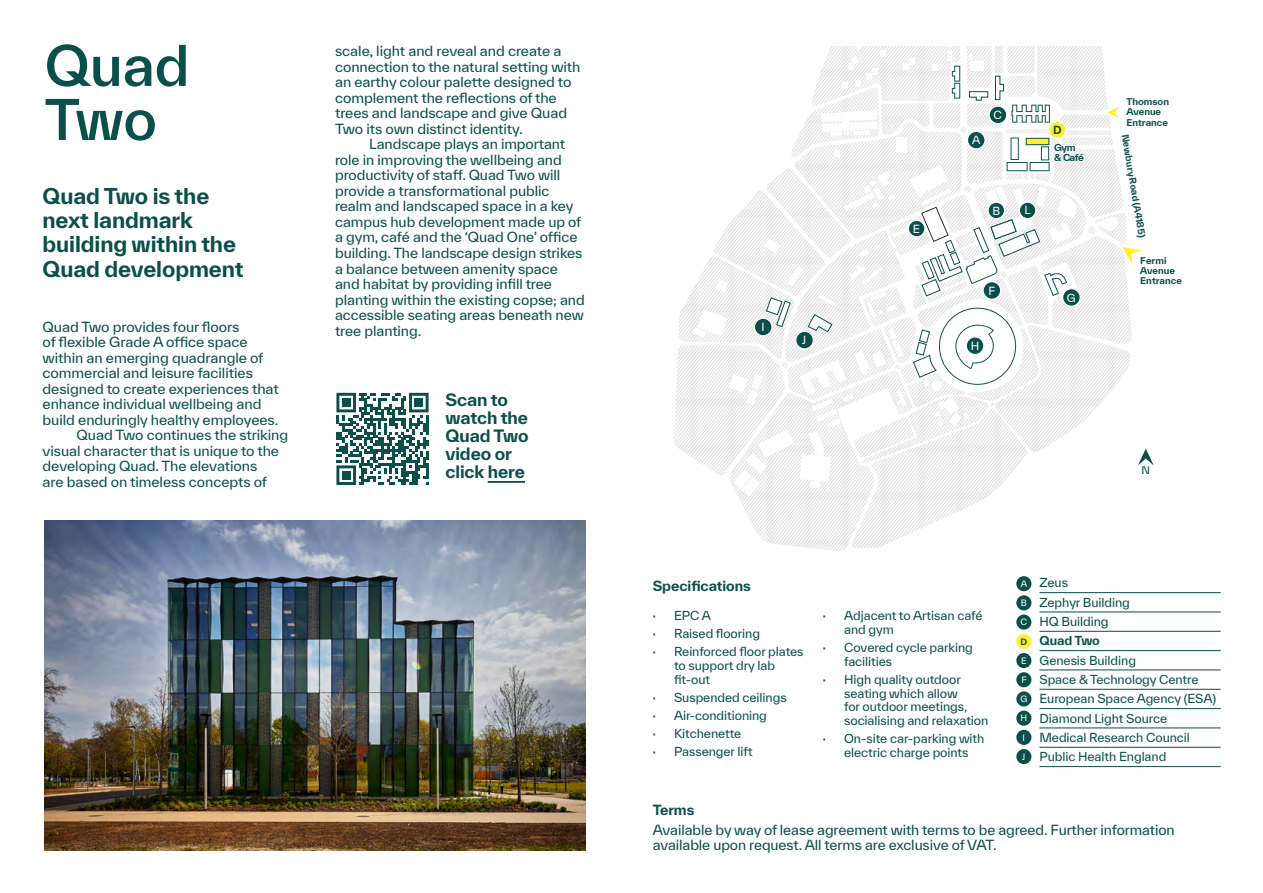
<style>
.page{position:relative;width:1263px;height:893px;background:#fff}
.page>*{position:absolute;margin:0;border:0;box-sizing:border-box;transform-origin:0 0}
.t1{font:500 54px/54px "TWK Everett";letter-spacing:-.005em;color:#0a4f49}
.t2{font:700 21px/24.2px "TWK Everett";letter-spacing:-.005em;color:#0a4f49}
.t3{font:700 16.5px/18px "TWK Everett";letter-spacing:-.005em;color:#0a4f49}
.t4{font:13.5px/15.6px "TWK Everett";letter-spacing:-.005em;color:#0a4f49}
.t5{font:700 13.5px "TWK Everett";letter-spacing:-.005em;color:#0a4f49}
.t6{font:12px/19.4px "TWK Everett";letter-spacing:-.005em;color:#0a4f49}
.t7{font:700 12px "TWK Everett";letter-spacing:-.005em;color:#0a4f49}
.t8{font:10.8px "TWK Everett";color:#fff}
.t9{font:700 10.8px "TWK Everett";color:#0a4f49}
.t10{font:10.2px "TWK Everett";color:#0a4f49}
.t11{font:700 9.3px/9.3px "TWK Everett";letter-spacing:-.055em;color:#0a4f49}
.t12{font:700 9px/10.2px "TWK Everett";color:#0a4f49}
.t13{font:8.55px "TWK Everett";color:#fff}
.t14{font:700 8.55px "TWK Everett";color:#0a4f49}
.s1{font-weight:700}
</style>
<div class="page">
<svg style="left:674px;top:46px;width:465px;height:505px"></svg>
<svg style="left:693px;top:47px;width:384px;height:449px"></svg>
<svg style="left:1138px;top:449px;width:16px;height:16px"></svg>
<div style="left:988px;top:202px;width:16px;height:17px;background:#0a4f49;border-radius:50%"></div>
<div style="left:987px;top:202px;width:18px;height:17px;border:1px solid #fff;border-radius:50%"></div>
<div style="left:1019px;top:202px;width:17px;height:17px;background:#0a4f49;border:1px solid #fff;border-radius:50%"></div>
<div style="left:1047px;top:120px;width:20px;height:19px;background:#ffef2c;border:2px solid #fff;border-radius:50%"></div>
<div style="left:989px;top:106px;width:18px;height:18px;background:#0a4f49;border-radius:50%"></div>
<div style="left:988px;top:106px;width:19px;height:18px;border:1px solid #fff;border-radius:50%"></div>
<div style="left:967px;top:131px;width:18px;height:18px;background:#0a4f49;border-radius:50%"></div>
<div style="left:967px;top:131px;width:18px;height:18px;border:1px solid #fff;border-radius:50%"></div>
<div style="left:983px;top:282px;width:18px;height:17px;background:#0a4f49;border-radius:50%"></div>
<div style="left:982px;top:281px;width:19px;height:19px;border:1px solid #fff;border-radius:50%"></div>
<div style="left:1063px;top:289px;width:17px;height:17px;background:#0a4f49;border-radius:50%"></div>
<div style="left:1062px;top:288px;width:19px;height:19px;border:1px solid #fff;border-radius:50%"></div>
<div style="left:966px;top:337px;width:18px;height:17px;background:#0a4f49;border-radius:50%"></div>
<div style="left:966px;top:336px;width:18px;height:19px;border:1px solid #fff;border-radius:50%"></div>
<div style="left:754px;top:318px;width:18px;height:18px;background:#0a4f49;border-radius:50%"></div>
<div style="left:796px;top:331px;width:17px;height:18px;background:#0a4f49;border-radius:50%"></div>
<div style="left:795px;top:331px;width:19px;height:18px;border:1px solid #fff;border-radius:50%"></div>
<div style="left:754px;top:318px;width:18px;height:18px;border:1px solid #fff;border-radius:50%"></div>
<svg style="left:1107px;top:107px;width:13px;height:11px"></svg>
<svg style="left:1122px;top:247px;width:20px;height:18px"></svg>
<div style="left:908px;top:220px;width:17px;height:17px;background:#0a4f49;border-radius:50%"></div>
<div style="left:908px;top:220px;width:17px;height:17px;border:1px solid #fff;border-radius:50%"></div>
<hr style="left:1039px;top:592px;width:181px;height:1px;background:#0a4f49">
<hr style="left:1039px;top:612px;width:181px;height:1px;background:#0a4f49">
<hr style="left:1039px;top:631px;width:181px;height:1px;background:#0a4f49">
<hr style="left:1039px;top:650px;width:181px;height:1px;background:#0a4f49">
<hr style="left:1039px;top:670px;width:181px;height:1px;background:#0a4f49">
<hr style="left:1039px;top:689px;width:181px;height:1px;background:#0a4f49">
<hr style="left:1039px;top:708px;width:181px;height:1px;background:#0a4f49">
<hr style="left:1039px;top:728px;width:181px;height:1px;background:#0a4f49">
<hr style="left:1039px;top:747px;width:181px;height:1px;background:#0a4f49">
<hr style="left:1039px;top:766px;width:181px;height:1px;background:#0a4f49">
<div style="left:1016px;top:576px;width:15px;height:15px;background:#0a4f49;border-radius:50%"></div>
<div style="left:1016px;top:595px;width:15px;height:15px;background:#0a4f49;border-radius:50%"></div>
<div style="left:1016px;top:615px;width:15px;height:15px;background:#0a4f49;border-radius:50%"></div>
<div style="left:1016px;top:634px;width:15px;height:15px;background:#ffef2c;border-radius:50%"></div>
<div style="left:1016px;top:653px;width:15px;height:15px;background:#0a4f49;border-radius:50%"></div>
<div style="left:1016px;top:672px;width:15px;height:15px;background:#0a4f49;border-radius:50%"></div>
<div style="left:1016px;top:691px;width:15px;height:15px;background:#0a4f49;border-radius:50%"></div>
<div style="left:1016px;top:711px;width:15px;height:15px;background:#0a4f49;border-radius:50%"></div>
<div style="left:1016px;top:730px;width:15px;height:15px;background:#0a4f49;border-radius:50%"></div>
<div style="left:1016px;top:749px;width:15px;height:15px;background:#0a4f49;border-radius:50%"></div>
<img style="left:45px;top:521px;width:541px;height:329px">
<svg style="left:336px;top:393px;width:93px;height:92px"></svg>
<div style="left:342px;top:398px;width:8px;height:9px;background:#0a4f49"></div>
<div style="left:415px;top:398px;width:8px;height:9px;background:#0a4f49"></div>
<div style="left:342px;top:471px;width:8px;height:8px;background:#0a4f49"></div>
<hr style="left:488px;top:481px;width:37px;height:2px;background:#0a4f49">
<h1 class="t1" style="left:45px;top:38px;width:146px">Quad<br>Two</h1>
<p class="t4" style="left:335px;top:43px;width:247px">scale, light and reveal and create a connection to the natural setting with an earthy colour palette designed to complement the reflections of the trees and landscape and give Quad Two its own distinct identity.</p>
<p class="t4" style="left:335px;top:136px;width:251px;text-indent:34px">Landscape plays an important role in improving the wellbeing and productivity of staff. Quad Two will provide a transformational public realm and landscaped space in a key campus hub development made up of a gym, café and the ‘Quad One’ office building. The landscape design strikes a balance between amenity space and habitat by providing infill tree planting within the existing copse; and accessible seating areas beneath new</p>
<h2 class="t2" style="left:43px;top:184px;width:203px">Quad Two is the next landmark building within the<br>Quad development</h2>
<p class="t4" style="left:43px;top:319px;width:198px">Quad Two provides four floors</p>
<p class="t4" style="left:335px;top:323px;width:88px">tree planting.</p>
<p class="t4" style="left:43px;top:334px;width:207px">of flexible Grade A office space</p>
<p class="t4" style="left:43px;top:350px;width:222px">within an emerging quadrangle of</p>
<p class="t4" style="left:43px;top:365px;width:212px">commercial and leisure facilities</p>
<p class="t4" style="left:43px;top:381px;width:238px">designed to create experiences that</p>
<p class="t4" style="left:43px;top:396px;width:220px">enhance individual wellbeing and</p>
<p class="t4" style="left:43px;top:412px;width:237px">build enduringly healthy employees.</p>
<p class="t4" style="left:77px;top:427px;width:213px">Quad Two continues the striking</p>
<p class="t4" style="left:43px;top:443px;width:238px">visual character that is unique to the</p>
<p class="t4" style="left:43px;top:458px;width:216px">developing Quad. The elevations</p>
<p class="t4" style="left:43px;top:474px;width:226px">are based on timeless concepts of</p>
<p class="t3" style="left:445px;top:391px;width:85px">Scan to watch the<br>Quad Two video or click here</p>
<p class="t8" style="left:762px;top:319px;width:5px">I</p>
<p class="t8" style="left:802px;top:333px;width:6px">J</p>
<p class="t8" style="left:913px;top:221px;width:9px">E</p>
<p class="t8" style="left:972px;top:133px;width:10px">A</p>
<p class="t8" style="left:993px;top:107px;width:10px">C</p>
<p class="t8" style="left:992px;top:203px;width:9px">B</p>
<p class="t8" style="left:1024px;top:203px;width:8px">L</p>
<p class="t9" style="left:1053px;top:122px;width:10px">D</p>
<p class="t11" style="left:1054px;top:143px;width:31px">Gym &amp; Café</p>
<p class="t8" style="left:988px;top:283px;width:8px">F</p>
<p class="t8" style="left:971px;top:338px;width:10px">H</p>
<p class="t8" style="left:1067px;top:290px;width:10px">G</p>
<p class="t12" style="left:1126px;top:97px;width:44px">Thomson<br>Avenue<br>Entrance</p>
<p class="t12" style="left:1130px;top:133px;width:106px;rotate:80deg">NewburyRoad(A4185)</p>
<p class="t12" style="left:1140px;top:255px;width:43px">Fermi<br>Avenue<br>Entrance</p>
<p class="t10" style="left:1141px;top:463px;width:10px">N</p>
<p class="t5" style="left:653px;top:576px;width:100px">Specifications</p>
<p class="t6" style="left:653px;top:606px;width:152px;line-height:18px"><span class="s1">·</span> EPC A<br><span class="s1">·</span> Raised flooring<br><span class="s1">·</span> Reinforced floor plates</p>
<p class="t6" style="left:674px;top:658px;width:103px;line-height:13.8px">to support dry lab fit-out</p>
<p class="t6" style="left:653px;top:688px;width:135px;line-height:18px"><span class="s1">·</span> Suspended ceilings <span class="s1">·</span> Air-conditioning<br><span class="s1">·</span> Kitchenette<br><span class="s1">·</span> Passenger lift</p>
<p class="t6" style="left:844px;top:608px;width:140px;line-height:13.8px;text-indent:-21px"><span class="s1">·</span> Adjacent to Artisan café and gym</p>
<p class="t6" style="left:844px;top:640px;width:130px;line-height:13.8px;text-indent:-21px"><span class="s1">·</span> Covered cycle parking facilities</p>
<p class="t6" style="left:844px;top:672px;width:146px;line-height:13.8px;text-indent:-21px"><span class="s1">·</span> High quality outdoor seating which allow<br>for outdoor meetings, socialising and relaxation</p>
<p class="t6" style="left:823px;top:732px;width:163px;line-height:13.8px;text-align:center"><span class="s1">·</span> On-site car-parking with electric charge points</p>
<p class="t13" style="left:1021px;top:578px;width:8px">A</p>
<p class="t13" style="left:1021px;top:597px;width:8px">B</p>
<p class="t13" style="left:1020px;top:616px;width:8px">C</p>
<p class="t14" style="left:1020px;top:635px;width:8px">D</p>
<p class="t13" style="left:1021px;top:655px;width:7px">E</p>
<p class="t13" style="left:1021px;top:674px;width:7px">F</p>
<p class="t13" style="left:1020px;top:693px;width:9px">G</p>
<p class="t13" style="left:1020px;top:712px;width:8px">H</p>
<p class="t13" style="left:1023px;top:731px;width:4px">I</p>
<p class="t13" style="left:1022px;top:751px;width:5px">J</p>
<p class="t6" style="left:1039px;top:573px;width:92px">Zeus<br>Zephyr Building<br>HQ Building</p>
<p class="t7" style="left:1039px;top:632px;width:62px">Quad Two</p>
<p class="t6" style="left:1039px;top:650px;width:178px">Genesis Building<br>Space &amp; Technology Centre<br>European Space Agency (ESA)<br>Diamond Light Source<br>Medical Research Council<br>Public Health England</p>
<p class="t5" style="left:653px;top:800px;width:43px">Terms</p>
<p class="t4" style="left:653px;top:822px;width:523px">Available by way of lease agreement with terms to be agreed. Further information available upon request. All terms are exclusive of VAT.</p>
</div>
